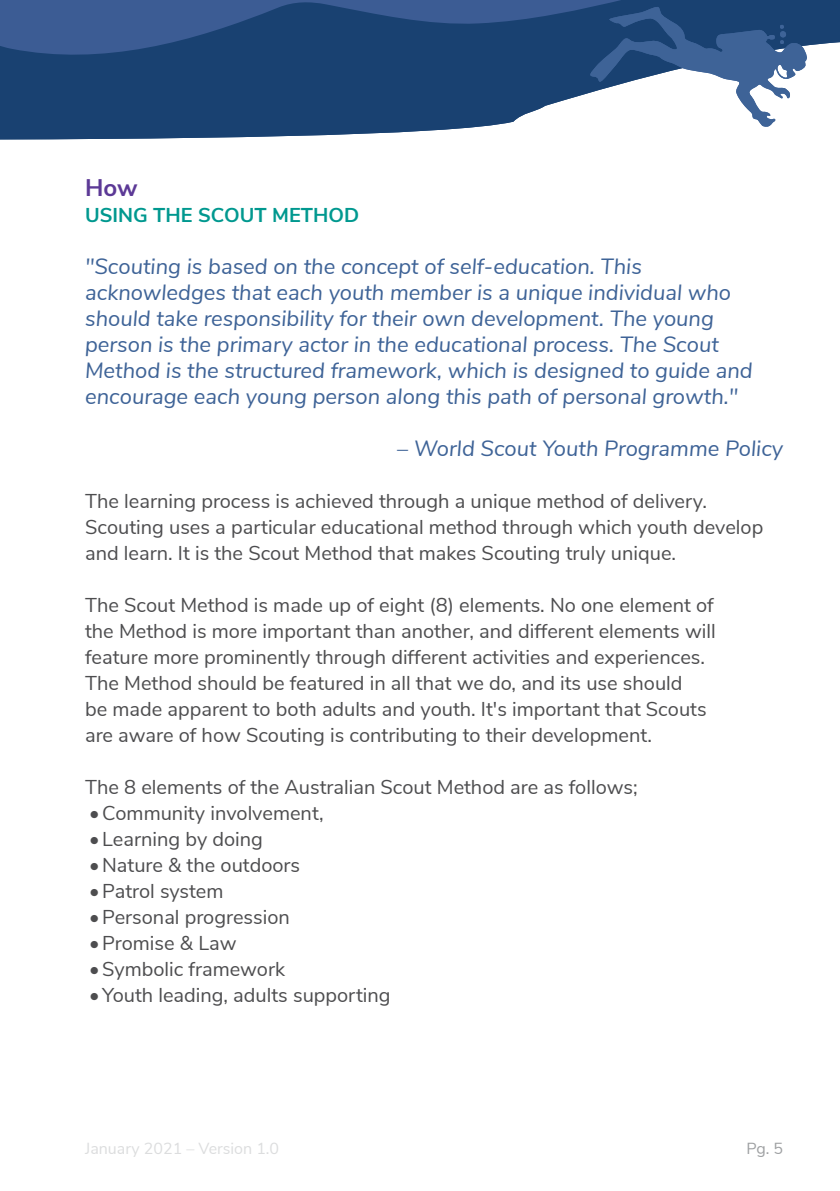
<style>
.page{position:relative;width:840px;height:1191px;background:#fff}
.page>*{position:absolute;margin:0;border:0;box-sizing:border-box;transform-origin:0 0}
.Subheading{font:700 24px "Nunito Sans";color:#5c3996}
.Drop_Quote{font:italic 22px/26px "Nunito Sans";color:#3e6397}
.Body{font:20px/26px "Nunito Sans";color:#4d4d4f}
.Sub_Subheader{font:700 20px "Nunito Sans";color:#00988f}
.t1{font:16px "Nunito Sans";color:#dcddde}
.t2{font:16px "Nunito Sans";color:#9ea0a2}
</style>
<div class="page">
<svg style="left:0;top:66px;width:586px;height:74px;fill:#194171"></svg>
<svg style="left:0;top:0;width:839px;height:66px;fill:#194171"></svg>
<svg style="left:586px;top:6px;width:222px;height:121px"></svg>
<p class="Subheading" style="left:85px;top:170px;width:54px">How</p>
<p class="Sub_Subheader" style="left:85px;top:200px;width:275px">USING THE SCOUT METHOD</p>
<p class="Drop_Quote" style="left:85px;top:252px;width:668px">"Scouting is based on the concept of self-education. This acknowledges that each youth member is a unique individual who should take responsibility for their own development. The young person is the primary actor in the educational process. The Scout Method is the structured framework, which is designed to guide and encourage each young person along this path of personal growth."</p>
<p class="Drop_Quote" style="left:397px;top:434px;width:387px">– World Scout Youth Programme Policy</p>
<p class="Body" style="left:85px;top:487px;width:679px">The learning process is achieved through a unique method of delivery.<br>Scouting uses a particular educational method through which youth develop and learn. It is the Scout Method that makes Scouting truly unique.</p>
<p class="Body" style="left:85px;top:591px;width:631px">The Scout Method is made up of eight (8) elements. No one element of the Method is more important than another, and different elements will feature more prominently through different activities and experiences.<br>The Method should be featured in all that we do, and its use should<br>be made apparent to both adults and youth. It's important that Scouts are aware of how Scouting is contributing to their development.</p>
<p class="Body" style="left:85px;top:773px;width:553px">The 8 elements of the Australian Scout Method are as follows;</p>
<p class="Body" style="left:89px;top:799px;width:236px">•Community involvement,</p>
<p class="Body" style="left:89px;top:825px;width:175px">•Learning by doing</p>
<p class="Body" style="left:89px;top:851px;width:212px">•Nature &amp; the outdoors</p>
<p class="Body" style="left:89px;top:877px;width:136px">•Patrol system</p>
<p class="Body" style="left:89px;top:903px;width:202px">•Personal progression</p>
<p class="Body" style="left:89px;top:929px;width:149px">•Promise &amp; Law</p>
<p class="Body" style="left:89px;top:955px;width:197px">•Symbolic framework</p>
<p class="Body" style="left:89px;top:981px;width:303px">•Youth leading, adults supporting</p>
<p class="t1" style="left:85px;top:1136px;width:195px">January 2021 – Version 1.0</p>
<p class="t2" style="left:746px;top:1136px;width:38px">Pg. 5</p>
</div>
